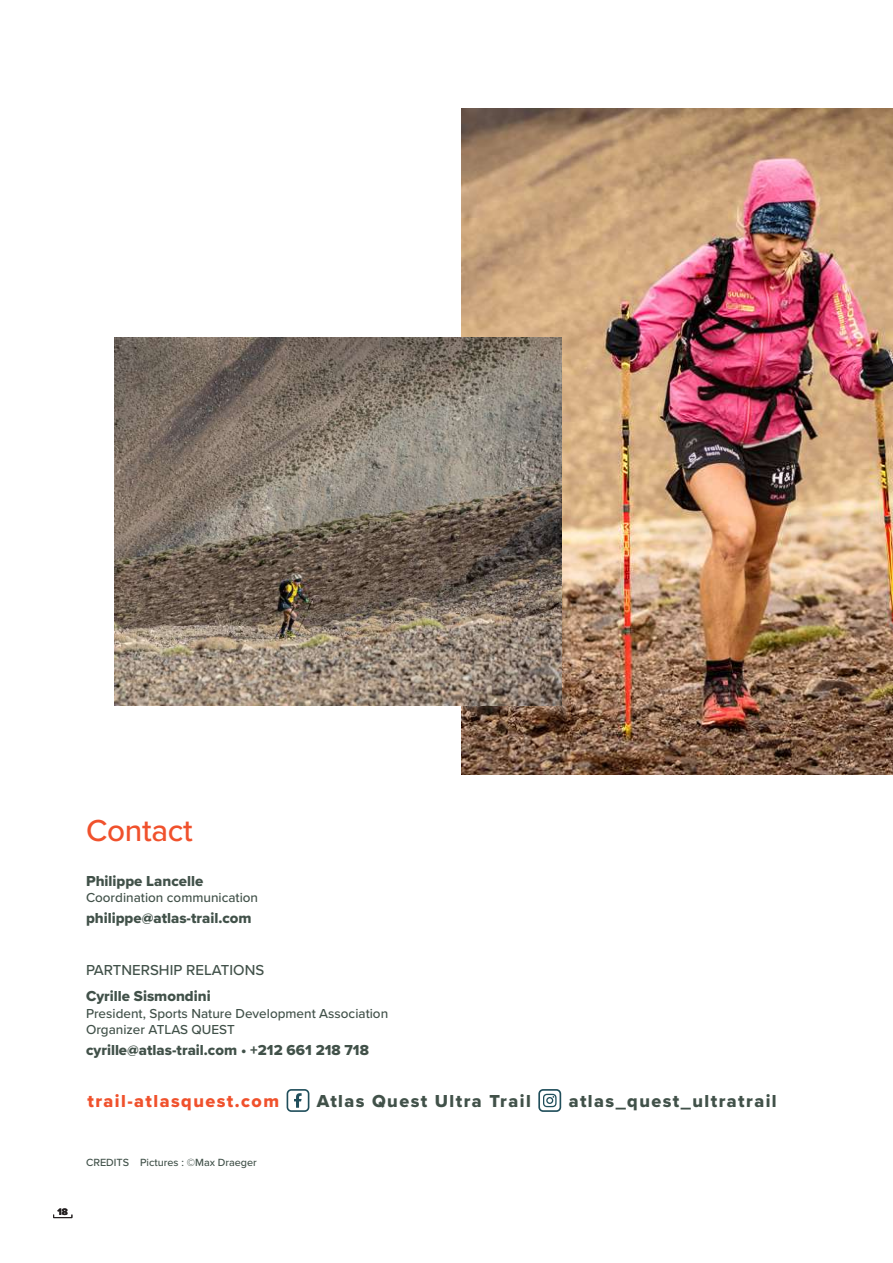
<style>
.page{position:relative;width:893px;height:1263px;background:#fff}
.page>*{position:absolute;margin:0;border:0;box-sizing:border-box;transform-origin:0 0}
.t1{font:500 31.5px "Proxima Nova";letter-spacing:-.01em;color:#f0512c}
.t2{font:18px "Proxima Nova Extrabld";letter-spacing:.08em;color:#415149}
.t3{font:18px "Proxima Nova Extrabld";letter-spacing:.08em;color:#f0512c}
.t4{font:15px "Proxima Nova Extrabld";color:#415149}
.t5{font:500 15px "Proxima Nova";color:#415149}
.t6{font:500 13.5px/16.5px "Proxima Nova";color:#415149}
.t7{font:500 10.8px "Proxima Nova";color:#415149}
.t8{font:9.75px "Proxima Nova Extrabld";color:#231f20}
</style>
<div class="page">
<svg style="left:53px;top:1214px;width:20px;height:4px"></svg>
<img style="left:461px;top:108px;width:432px;height:666px">
<img style="left:115px;top:337px;width:446px;height:369px">
<div style="left:287px;top:1089px;width:22px;height:23px;border:2px solid #204e5b;border-radius:4px"></div>
<svg style="left:294px;top:1093px;width:8px;height:15px"></svg>
<svg style="left:543px;top:1094px;width:14px;height:13px"></svg>
<div style="left:538px;top:1089px;width:23px;height:23px;border:2px solid #204e5b;border-radius:4px"></div>
<h1 class="t1" style="left:86px;top:818px;width:108px">Contact</h1>
<p class="t4" style="left:86px;top:873px;width:119px">Philippe Lancelle</p>
<p class="t6" style="left:86px;top:890px;width:174px">Coordination communication</p>
<p class="t4" style="left:86px;top:910px;width:167px">philippe@atlas-trail.com</p>
<p class="t5" style="left:86px;top:963px;width:180px">PARTNERSHIP RELATIONS</p>
<p class="t4" style="left:86px;top:988px;width:126px">Cyrille Sismondini</p>
<p class="t6" style="left:86px;top:1005px;width:304px">President, Sports Nature Development Association<br>Organizer ATLAS QUEST</p>
<p class="t4" style="left:86px;top:1042px;width:284px">cyrille@atlas-trail.com • +212 661 218 718</p>
<p class="t3" style="left:88px;top:1091px;width:193px">trail-atlasquest.com</p>
<p class="t2" style="left:317px;top:1091px;width:215px">Atlas Quest Ultra Trail</p>
<p class="t2" style="left:569px;top:1091px;width:210px">atlas_quest_ultratrail</p>
<p class="t8" style="left:58px;top:1206px;width:12px">18</p>
<p class="t7" style="left:86px;top:1157px;width:172px">CREDITS Pictures : ©Max Draeger</p>
</div>
